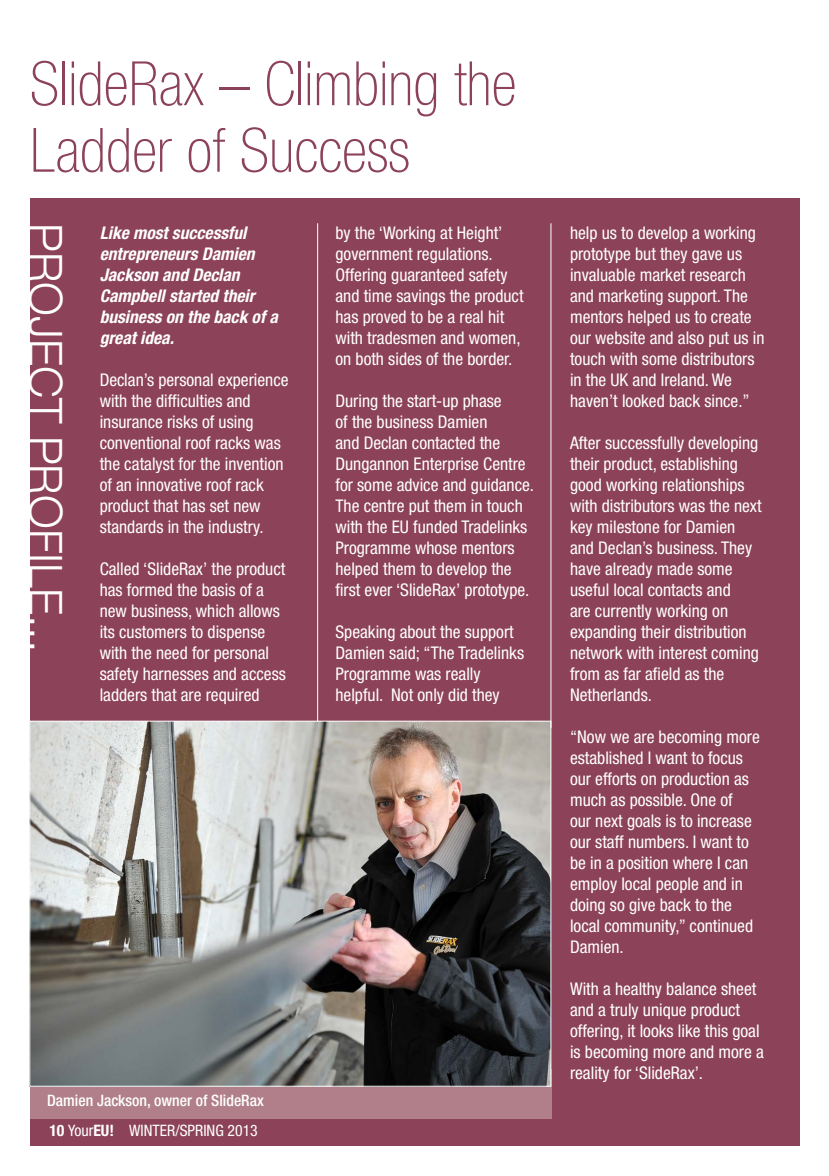
<style>
.page{position:relative;width:829px;height:1176px;background:#fff}
.page>*{position:absolute;margin:0;border:0;box-sizing:border-box;transform-origin:0 0}
.Main_Headings{font:100 condensed 61.25px "Helvetica Neue";color:#8c4259}
.t1{font:300 45.5px "Helvetica Neue";color:#fff}
.body_text{font:condensed 17.5px/21px "Helvetica Neue";color:#fff}
.Intro_paras{font:italic 700 condensed 17.5px/21px "Helvetica Neue";color:#fff}
.captions{font:500 condensed 15.75px "Helvetica Neue";color:#fff}
.t2{font:condensed 15.75px "Helvetica Neue";color:#fff}
.s1{font-weight:700}
</style>
<div class="page">
<div style="left:30px;top:198px;width:769px;height:948px;background:#8c4259"></div>
<hr style="left:317px;top:223px;width:1px;height:893px;background:#fff">
<div style="left:30px;top:1069px;width:521px;height:49px;background:#b07f8a"></div>
<img style="left:31px;top:723px;width:518px;height:361px">
<hr style="left:550px;top:223px;width:1px;height:505px;background:#fff">
<p class="Main_Headings" style="left:30px;top:49px;width:488px">SlideRax – Climbing the</p>
<p class="Main_Headings" style="left:30px;top:116px;width:381px">Ladder of Success</p>
<p class="t1" style="left:73px;top:223px;width:431px;rotate:90deg">PROJECT PROFILE...</p>
<p class="Intro_paras" style="left:100px;top:222px;width:180px">Like most successful entrepreneurs Damien<br>Jackson and Declan<br>Campbell started their business on the back of a great idea.</p>
<p class="body_text" style="left:100px;top:369px;width:190px">Declan’s personal experience with the difficulties and insurance risks of using conventional roof racks was the catalyst for the invention of an innovative roof rack product that has set new standards in the industry.</p>
<p class="body_text" style="left:100px;top:558px;width:188px">Called ‘SlideRax’ the product has formed the basis of a new business, which allows its customers to dispense with the need for personal safety harnesses and access ladders that are required</p>
<p class="body_text" style="left:335px;top:222px;width:168px">by the ‘Working at Height’ government regulations.</p>
<p class="body_text" style="left:335px;top:264px;width:189px">Offering guaranteed safety and time savings the product has proved to be a real hit with tradesmen and women, on both sides of the border.</p>
<p class="body_text" style="left:335px;top:390px;width:200px">During the start-up phase<br>of the business Damien<br>and Declan contacted the<br>Dungannon Enterprise Centre for some advice and guidance.<br>The centre put them in touch with the EU funded Tradelinks<br>Programme whose mentors helped them to develop the first ever ‘SlideRax’ prototype.</p>
<p class="body_text" style="left:335px;top:621px;width:190px">Speaking about the support<br>Damien said; “The Tradelinks<br>Programme was really helpful. Not only did they</p>
<p class="captions" style="left:47px;top:1091px;width:218px">Damien Jackson, owner of SlideRax</p>
<p class="t2" style="left:49px;top:1121px;width:210px"><span class="s1">10</span> Your<span class="s1">EU!</span> WINTER/SPRING 2013</p>
<p class="body_text" style="left:570px;top:222px;width:196px">help us to develop a working prototype but they gave us invaluable market research and marketing support. The mentors helped us to create our website and also put us in touch with some distributors in the UK and Ireland. We haven’t looked back since.”</p>
<p class="body_text" style="left:570px;top:432px;width:193px">After successfully developing their product, establishing good working relationships with distributors was the next key milestone for Damien and Declan’s business. They have already made some useful local contacts and<br>are currently working on expanding their distribution network with interest coming from as far afield as the<br>Netherlands.</p>
<p class="body_text" style="left:570px;top:726px;width:191px">“Now we are becoming more established I want to focus our efforts on production as much as possible. One of<br>our next goals is to increase our staff numbers. I want to be in a position where I can employ local people and in doing so give back to the local community,” continued<br>Damien.</p>
<p class="body_text" style="left:570px;top:978px;width:195px">With a healthy balance sheet and a truly unique product offering, it looks like this goal is becoming more and more a reality for ‘SlideRax’.</p>
</div>
